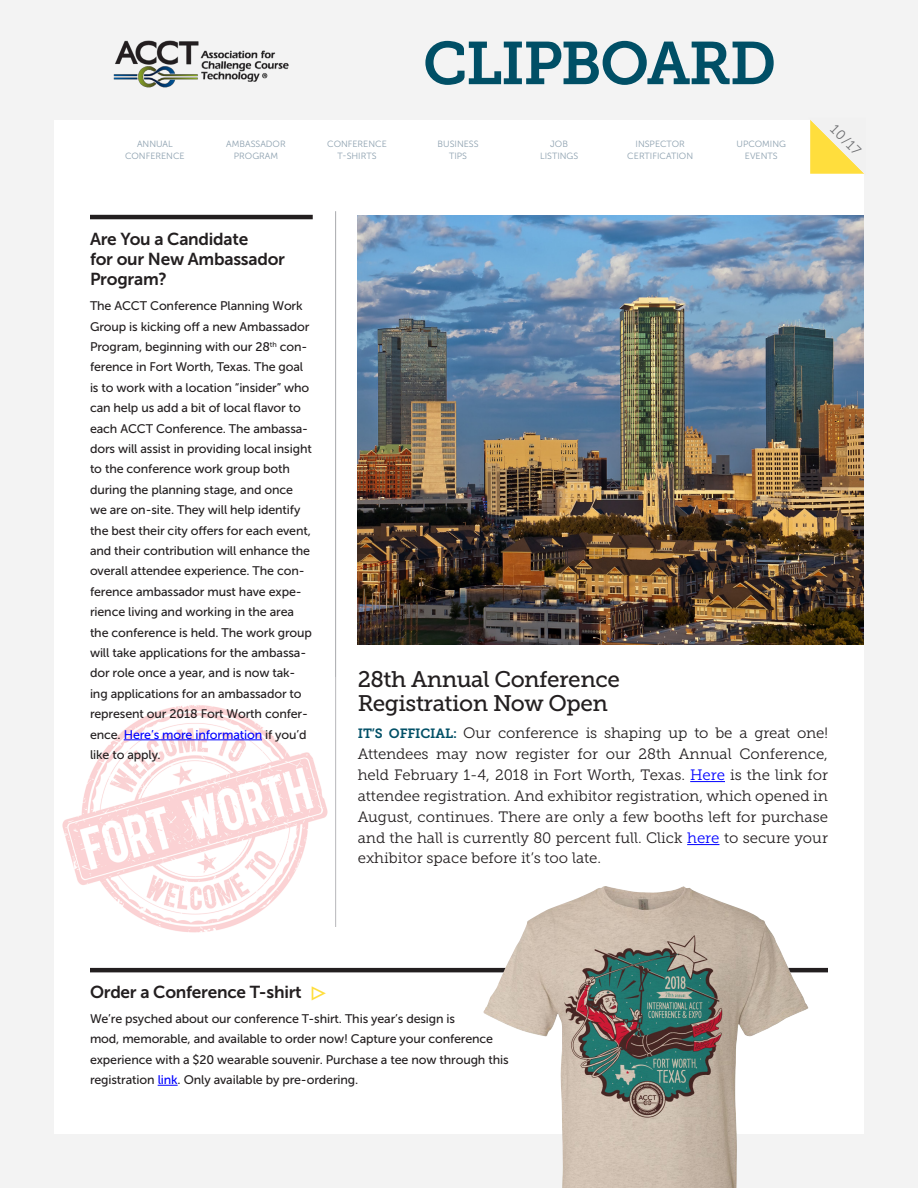
<style>
.page{position:relative;width:918px;height:1188px;background:#f3f3f3}
.page>*{position:absolute;margin:0;border:0;box-sizing:border-box;transform-origin:0 0}
.t1{font:60px "Museo Slab 700";letter-spacing:-.03em;color:#004f66}
.big_head{font:22.5px/24px "Museo Slab 500";letter-spacing:-.02em;color:#231f20}
.small_head{font:17.25px/20.2px "Museo Sans 700";letter-spacing:-.015em;color:#231f20}
.serif__txt{font:15px/20.9px "Museo Slab 300";color:#231f20;text-align:justify}
.t2{font:13.5px "Museo Sans 300";color:#6c6d70}
.sans_txt{font:12.45px/20.4px "Museo Sans 500";letter-spacing:-.01em;color:#231f20}
.nav_bar{font:9px/12px "Museo Sans 300";color:#8b9fae;text-align:center}
.s1{color:#00f}
.s2{font-family:"Museo Slab 700";font-size:13.35px;color:#004f66}
.s3{color:#ffde3d}
</style>
<div class="page">
<div style="left:54px;top:120px;width:810px;height:1014px;background:#fff"></div>
<img style="left:113px;top:40px;width:176px;height:48px">
<svg style="left:810px;top:120px;width:54px;height:54px"></svg>
<hr style="left:335px;top:211px;width:1px;height:716px;background:#a8a9ad">
<hr style="left:90px;top:968px;width:738px;height:4px;background:#231f20">
<svg style="left:158px;top:1085px;width:20px;height:1px"></svg>
<hr style="left:690px;top:781px;width:35px;height:1px;background:#00f">
<hr style="left:687px;top:844px;width:32px;height:1px;background:#00f">
<img style="left:358px;top:216px;width:506px;height:429px">
<img style="left:62px;top:678px;width:274px;height:255px">
<hr style="left:90px;top:215px;width:223px;height:4px;background:#231f20">
<hr style="left:124px;top:740px;width:138px;height:1px;background:#00f">
<img style="left:483px;top:886px;width:326px;height:302px">
<h1 class="t1" style="left:423px;top:29px;width:355px">CLIPBOARD</h1>
<p class="nav_bar" style="left:125px;top:138px;width:61px">ANNUAL<br>CONFERENCE</p>
<p class="nav_bar" style="left:226px;top:138px;width:61px">AMBASSADOR<br>PROGRAM</p>
<p class="nav_bar" style="left:327px;top:138px;width:61px">CONFERENCE<br>T-SHIRTS</p>
<p class="nav_bar" style="left:438px;top:138px;width:43px">BUSINESS<br>TIPS</p>
<p class="nav_bar" style="left:540px;top:138px;width:40px">JOB<br>LISTINGS</p>
<p class="nav_bar" style="left:627px;top:138px;width:67px">INSPECTOR<br>CERTIFICATION</p>
<p class="nav_bar" style="left:736px;top:138px;width:51px">UPCOMING<br>EVENTS</p>
<p class="t2" style="left:838px;top:122px;width:38px;rotate:45deg">10/17</p>
<p class="small_head" style="left:90px;top:229px;width:196px">Are You a Candidate<br>for our New Ambassador<br>Program?</p>
<p class="sans_txt" style="left:90px;top:296px;width:224px">The ACCT Conference Planning Work Group is kicking off a new Ambassador Program, beginning with our 28<sup>th</sup> con&shy;ference in Fort Worth, Texas. The goal is to work with a location “insider” who can help us add a bit of local flavor to each ACCT Conference. The ambassa&shy;dors will assist in providing local insight to the conference work group both during the planning stage, and once we are on-site. They will help identify the best their city offers for each event, and their contribution will enhance the overall attendee experience. The con&shy;ference ambassador must have expe&shy;rience living and working in the area the conference is held. The work group will take applications for the ambassa&shy;dor role once a year, and is now tak&shy;ing applications for an ambassador to represent our 2018 Fort Worth confer&shy;ence. <span class="s1">Here’s more information</span> if you’d like to apply.</p>
<p class="big_head" style="left:358px;top:667px;width:264px">28th Annual Conference<br>Registration Now Open</p>
<p class="serif__txt" style="left:358px;top:723px;width:472px"><span class="s2">IT’S OFFICIAL:</span> Our conference is shaping up to be a great one!<br>Attendees may now register for our 28th Annual Conference, held February 1-4, 2018 in Fort Worth, Texas. <span class="s1">Here</span> is the link for attendee registration. And exhibitor registration, which opened in August, continues. There are only a few booths left for purchase and the hall is currently 80 percent full. Click <span class="s1">here</span> to secure your exhibitor space before it’s too late.</p>
<p class="small_head" style="left:90px;top:982px;width:240px">Order a Conference T-shirt <span class="s3">✓</span></p>
<p class="sans_txt" style="left:90px;top:1008px;width:420px">We’re psyched about our conference T-shirt. This year’s design is<br>mod, memorable, and available to order now! Capture your conference experience with a $20 wearable souvenir. Purchase a tee now through this registration <span class="s1">link</span>. Only available by pre-ordering.</p>
</div>
